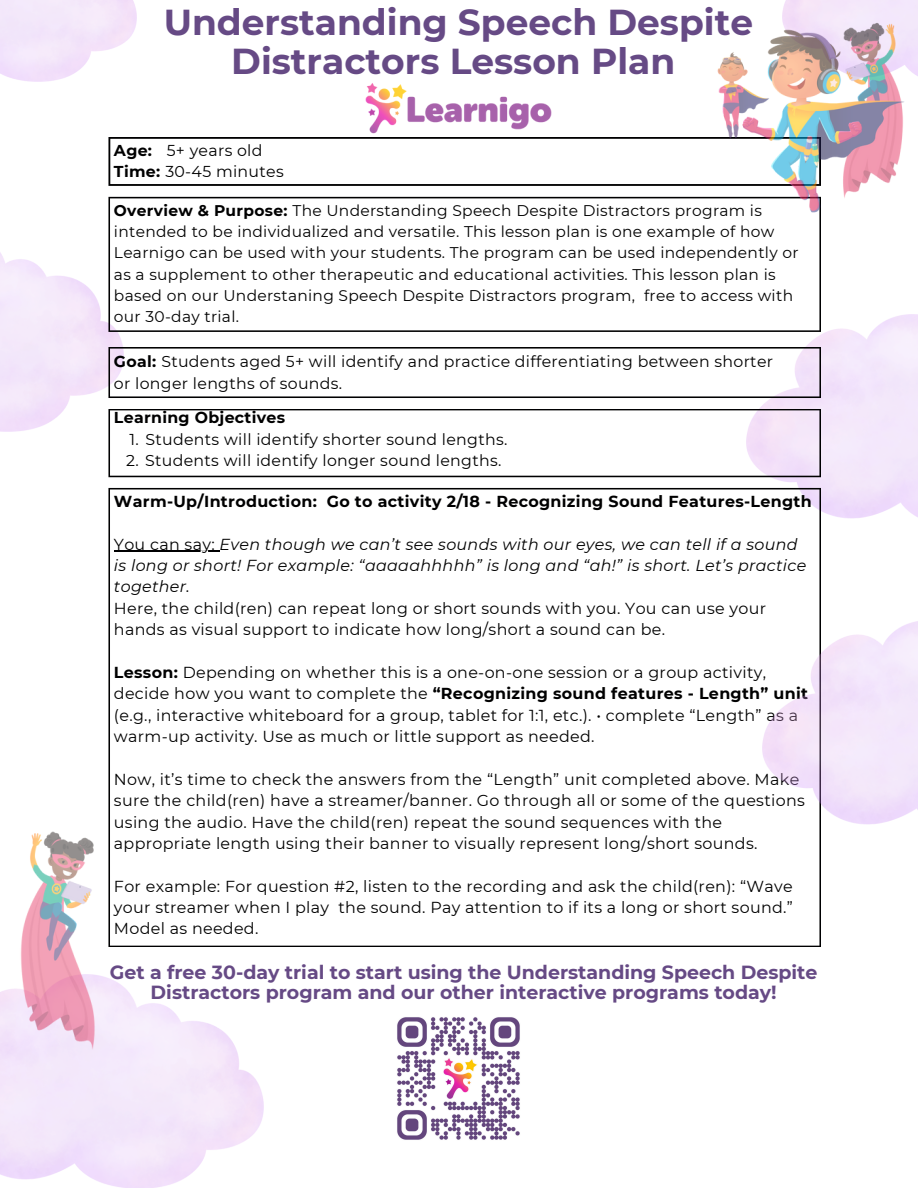
<style>
.page{position:relative;width:918px;height:1188px;background:#fff}
.page>*{position:absolute;margin:0;border:0;box-sizing:border-box;transform-origin:0 0}
.t1{font:700 36px/39.3px "Montserrat";color:#664a85;text-align:center}
.t2{font:700 19.05px/20.2px "Montserrat";color:#664a85;text-align:center}
.t3{font:15.9px/21.3px "Montserrat";letter-spacing:.02em;color:#000001}
.t4{font:italic 15.9px/21.3px "Montserrat";letter-spacing:.02em;color:#000001}
.t5{font:700 15.9px "Montserrat";letter-spacing:.02em;color:#000001}
.t6{font:15.75px/21.3px "Montserrat";letter-spacing:.02em;color:#000001}
.t7{font:700 15.75px "Montserrat";letter-spacing:.02em;color:#000001}
.t8{font:15.45px/21.3px "Montserrat";letter-spacing:.02em;color:#000001}
.s1{font-weight:700}
.s2{font-style:normal}
</style>
<div class="page">
<svg style="left:108px;top:488px;width:713px;height:459px"></svg>
<div style="left:125px;top:505px;width:679px;height:425px;background:#fff"></div>
<svg style="left:108px;top:197px;width:713px;height:135px"></svg>
<svg style="left:108px;top:409px;width:713px;height:68px"></svg>
<svg style="left:108px;top:137px;width:606px;height:49px"></svg>
<svg style="left:108px;top:347px;width:713px;height:51px"></svg>
<img style="left:714px;top:12px;width:198px;height:211px">
<img style="left:358px;top:83px;width:201px;height:57px">
<img style="left:0;top:827px;width:184px;height:229px">
<hr style="left:114px;top:551px;width:106px;height:1px;background:#000001">
<img style="left:762px;top:620px;width:156px;height:214px">
<img style="left:397px;top:1017px;width:123px;height:123px">
<h3 class="t1" style="left:164px;top:2px;width:591px">Understanding Speech Despite<br>Distractors Lesson Plan</h3>
<p class="t6" style="left:114px;top:140px;width:150px"><span class="s1">Age:</span> 5+ years old</p>
<p class="t6" style="left:114px;top:161px;width:171px"><span class="s1">Time:</span> 30-45 minutes</p>
<p class="t8" style="left:114px;top:199px;width:686px"><span class="s1">Overview &amp; Purpose:</span> The Understanding Speech Despite Distractors program is intended to be individualized and versatile. This lesson plan is one example of how Learnigo can be used with your students. The program can be used independently or as a supplement to other therapeutic and educational activities. This lesson plan is based on our Understaning Speech Despite Distractors program, free to access with our 30-day trial.</p>
<p class="t6" style="left:114px;top:351px;width:661px"><span class="s1">Goal:</span> Students aged 5+ will identify and practice differentiating between shorter or longer lengths of sounds.</p>
<h3 class="t7" style="left:114px;top:408px;width:173px">Learning Objectives</h3>
<p class="t6" style="left:129px;top:429px;width:379px">1. Students will identify shorter sound lengths.</p>
<p class="t6" style="left:126px;top:450px;width:377px">2. Students will identify longer sound lengths.</p>
<p class="t5" style="left:114px;top:492px;width:699px">Warm-Up/Introduction: Go to activity 2/18 - Recognizing Sound Features-Length</p>
<p class="t4" style="left:114px;top:533px;width:694px"><span class="s2">You can say:</span> Even though we can’t see sounds with our eyes, we can tell if a sound is long or short! For example: “aaaaahhhhh” is long and “ah!” is short. Let’s practice together.</p>
<h1 class="t3" style="left:114px;top:597px;width:654px">Here, the child(ren) can repeat long or short sounds with you. You can use your hands as visual support to indicate how long/short a sound can be.</h1>
<p class="t3" style="left:114px;top:662px;width:696px"><span class="s1">Lesson:</span> Depending on whether this is a one-on-one session or a group activity, decide how you want to complete the <span class="s1">“Recognizing sound features - Length” unit </span>(e.g., interactive whiteboard for a group, tablet for 1:1, etc.). • complete “Length” as a warm-up activity. Use as much or little support as needed.</p>
<p class="t3" style="left:114px;top:768px;width:692px">Now, it’s time to check the answers from the “Length” unit completed above. Make sure the child(ren) have a streamer/banner. Go through all or some of the questions using the audio. Have the child(ren) repeat the sound sequences with the appropriate length using their banner to visually represent long/short sounds.</p>
<p class="t3" style="left:114px;top:875px;width:680px">For example: For question #2, listen to the recording and ask the child(ren): “Wave your streamer when I play the sound. Pay attention to if its a long or short sound.”</p>
<p class="t3" style="left:114px;top:918px;width:146px">Model as needed.</p>
<p class="t2" style="left:110px;top:962px;width:709px">Get a free 30-day trial to start using the Understanding Speech Despite<br>Distractors program and our other interactive programs today!</p>
</div>
